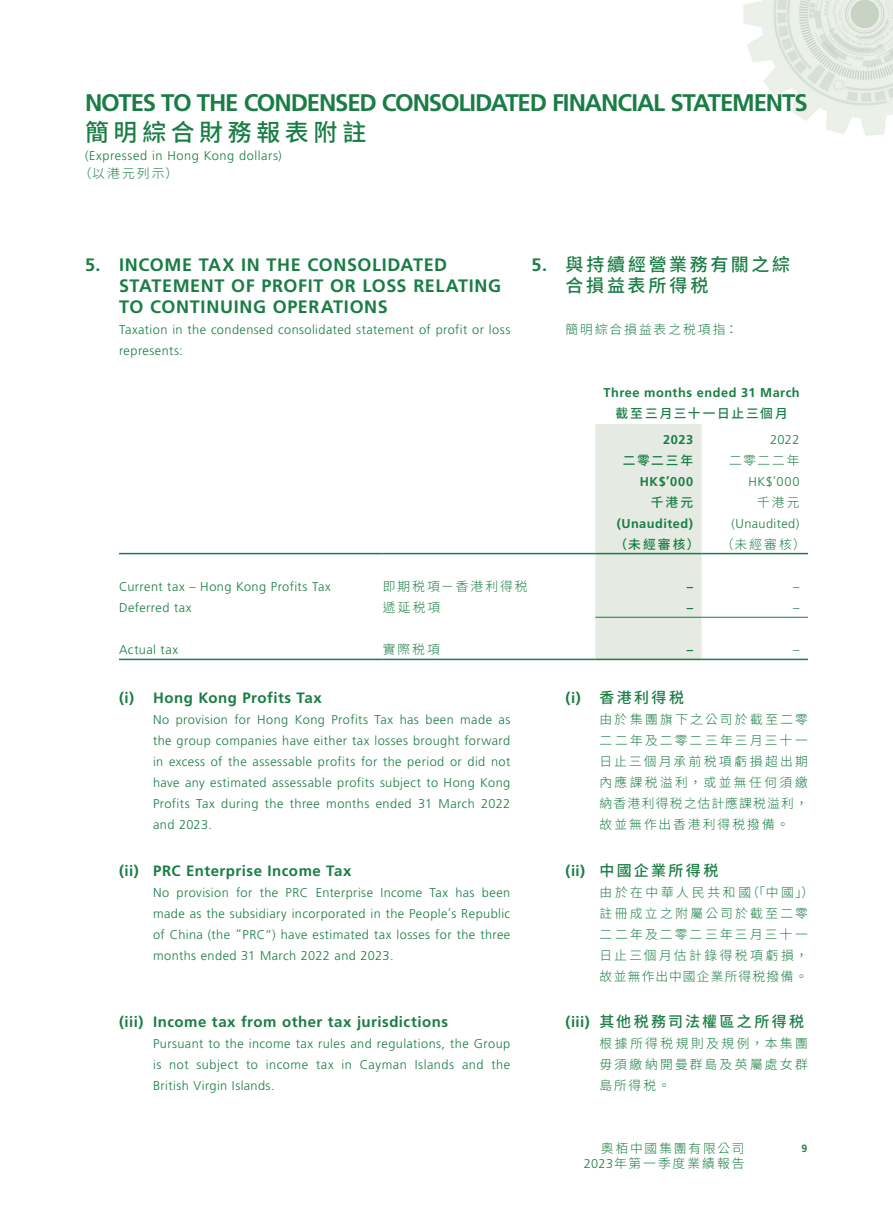
<style>
.page{position:relative;width:893px;height:1212px;background:#fff}
.page>*{position:absolute;margin:0;border:0;box-sizing:border-box;transform-origin:0 0}
.t1{font:700 24px "Frutiger LT Std";letter-spacing:-.05em;color:#1a7d45}
.t2{font:500 24px "Source Han Sans TC";letter-spacing:.19em;color:#1a7d45}
.t3{font:700 18px/21px "Frutiger LT Std";letter-spacing:.035em;color:#1a7d45}
.t4{font:500 18px/21px "Source Han Sans TC";letter-spacing:.155em;color:#1a7d45}
.t5{font:700 15px "Frutiger LT Std";letter-spacing:.035em;color:#1a7d45}
.t6{font:500 15px "Source Han Sans TC";letter-spacing:.155em;color:#1a7d45}
.t7{font:300 12.75px/21px "Frutiger LT Std";letter-spacing:.035em;color:#1a7d45;text-align:justify}
.t8{font:300 12.75px/21px "Source Han Sans TC";letter-spacing:.165em;color:#1a7d45;text-align:justify}
.t9{font:700 12.75px "Frutiger LT Std";letter-spacing:.04em;color:#1a7d45}
.t10{font:500 12.75px "Source Han Sans TC";letter-spacing:.155em;color:#1a7d45}
.t11{font:300 12.75px/15px "Source Han Sans TC";letter-spacing:.14em;color:#1a7d45;text-align:right}
.t12{font:700 10.5px "Frutiger LT Std";color:#1a7d45}
.s1{font-family:"Frutiger LT Std";font-weight:700}
.s2{font-family:"Frutiger LT Std"}
</style>
<div class="page">
<img style="left:119px;top:0;width:774px;height:661px">
<div style="left:595px;top:424px;width:107px;height:235px;background:#e5ebe2"></div>
<hr style="left:119px;top:553px;width:264px;height:1px;background:#1a7d45">
<hr style="left:383px;top:553px;width:212px;height:1px;background:#1a7d45">
<hr style="left:595px;top:553px;width:107px;height:1px;background:#1a7d45">
<hr style="left:702px;top:553px;width:106px;height:1px;background:#1a7d45">
<hr style="left:595px;top:617px;width:107px;height:1px;background:#1a7d45">
<hr style="left:702px;top:617px;width:106px;height:1px;background:#1a7d45">
<hr style="left:119px;top:659px;width:264px;height:1px;background:#1a7d45">
<hr style="left:383px;top:659px;width:212px;height:1px;background:#1a7d45">
<hr style="left:595px;top:659px;width:107px;height:1px;background:#1a7d45">
<hr style="left:702px;top:659px;width:106px;height:1px;background:#1a7d45">
<h1 class="t1" style="left:85px;top:89px;width:724px">NOTES TO THE CONDENSED CONSOLIDATED FINANCIAL STATEMENTS</h1>
<h1 class="t2" style="left:85px;top:119px;width:283px">簡明綜合財務報表附註</h1>
<p class="t7" style="left:85px;top:146px;width:198px">(Expressed in Hong Kong dollars)</p>
<p class="t8" style="left:79px;top:164px;width:101px">（以港元列示）</p>
<h2 class="t3" style="left:119px;top:254px;width:384px;text-indent:-34px">5. INCOME TAX IN THE CONSOLIDATED<br>STATEMENT OF PROFIT OR LOSS RELATING<br>TO CONTINUING OPERATIONS</h2>
<p class="t7" style="left:119px;top:319px;width:393px">Taxation in the condensed consolidated statement of profit or loss represents:</p>
<h2 class="t4" style="left:566px;top:254px;width:226px;text-indent:-34px"><span class="s1">5.</span> 與持續經營業務有關之綜合損益表所得税</h2>
<p class="t8" style="left:566px;top:319px;width:174px">簡明綜合損益表之税項指：</p>
<p class="t9" style="left:603px;top:385px;width:198px">Three months ended 31 March</p>
<p class="t10" style="left:615px;top:406px;width:174px">截至三月三十一日止三個月</p>
<p class="t9" style="left:663px;top:432px;width:31px">2023</p>
<p class="t7" style="left:770px;top:429px;width:31px">2022</p>
<p class="t10" style="left:623px;top:453px;width:72px">二零二三年</p>
<p class="t8" style="left:729px;top:450px;width:72px">二零二二年</p>
<p class="t9" style="left:640px;top:474px;width:55px">HK$’000</p>
<p class="t7" style="left:748px;top:471px;width:53px">HK$’000</p>
<p class="t10" style="left:651px;top:495px;width:44px">千港元</p>
<p class="t8" style="left:757px;top:492px;width:44px">千港元</p>
<p class="t9" style="left:617px;top:516px;width:78px">(Unaudited)</p>
<p class="t7" style="left:732px;top:513px;width:69px">(Unaudited)</p>
<p class="t10" style="left:615px;top:537px;width:86px">（未經審核）</p>
<p class="t8" style="left:721px;top:534px;width:86px">（未經審核）</p>
<p class="t7" style="left:119px;top:576px;width:213px">Current tax – Hong Kong Profits Tax</p>
<p class="t8" style="left:383px;top:576px;width:147px">即期税項－香港利得税</p>
<p class="t9" style="left:687px;top:579px;width:8px">–</p>
<p class="t7" style="left:793px;top:576px;width:8px">–</p>
<p class="t7" style="left:119px;top:597px;width:74px">Deferred tax</p>
<p class="t8" style="left:383px;top:597px;width:59px">遞延税項</p>
<p class="t9" style="left:687px;top:600px;width:8px">–</p>
<p class="t7" style="left:793px;top:597px;width:8px">–</p>
<p class="t7" style="left:119px;top:639px;width:60px">Actual tax</p>
<p class="t8" style="left:383px;top:639px;width:59px">實際税項</p>
<p class="t9" style="left:687px;top:642px;width:8px">–</p>
<p class="t7" style="left:793px;top:639px;width:8px">–</p>
<p class="t5" style="left:119px;top:689px;width:204px">(i) Hong Kong Profits Tax</p>
<p class="t7" style="left:153px;top:709px;width:359px">No provision for Hong Kong Profits Tax has been made as the group companies have either tax losses brought forward in excess of the assessable profits for the period or did not have any estimated assessable profits subject to Hong Kong Profits Tax during the three months ended 31 March 2022 and 2023.</p>
<p class="t5" style="left:119px;top:861px;width:234px">(ii) PRC Enterprise Income Tax</p>
<p class="t7" style="left:153px;top:882px;width:359px">No provision for the PRC Enterprise Income Tax has been made as the subsidiary incorporated in the People’s Republic of China (the “PRC”) have estimated tax losses for the three months ended 31 March 2022 and 2023.</p>
<p class="t6" style="left:566px;top:689px;width:120px"><span class="s1">(i)</span> 香港利得税</p>
<p class="t8" style="left:600px;top:709px;width:210px">由於集團旗下之公司於截至二零二二年及二零二三年三月三十一日止三個月承前税項虧損超出期內應課税溢利，或並無任何須繳納香港利得税之估計應課税溢利，故並無作出香港利得税撥備。</p>
<p class="t6" style="left:566px;top:862px;width:154px"><span class="s1">(ii)</span> 中國企業所得税</p>
<p class="t8" style="left:600px;top:882px;width:216px;text-align:left">由於在中華人民共和國（「中國」）註冊成立之附屬公司於截至二零二二年及二零二三年三月三十一日止三個月估計錄得税項虧損，故並無作出中國企業所得税撥備。</p>
<p class="t6" style="left:566px;top:1013px;width:240px"><span class="s1">(iii)</span> 其他税務司法權區之所得税</p>
<p class="t8" style="left:600px;top:1033px;width:210px">根據所得税規則及規例，本集團毋須繳納開曼群島及英屬處女群島所得税。</p>
<p class="t5" style="left:119px;top:1013px;width:330px">(iii) Income tax from other tax jurisdictions</p>
<p class="t7" style="left:153px;top:1033px;width:359px">Pursuant to the income tax rules and regulations, the Group is not subject to income tax in Cayman Islands and the British Virgin Islands.</p>
<p class="t11" style="left:584px;top:1141px;width:162px">奧栢中國集團有限公司<br><span class="s2">2023</span>年第一季度業績報告</p>
<p class="t12" style="left:802px;top:1142px;width:7px">9</p>
</div>
